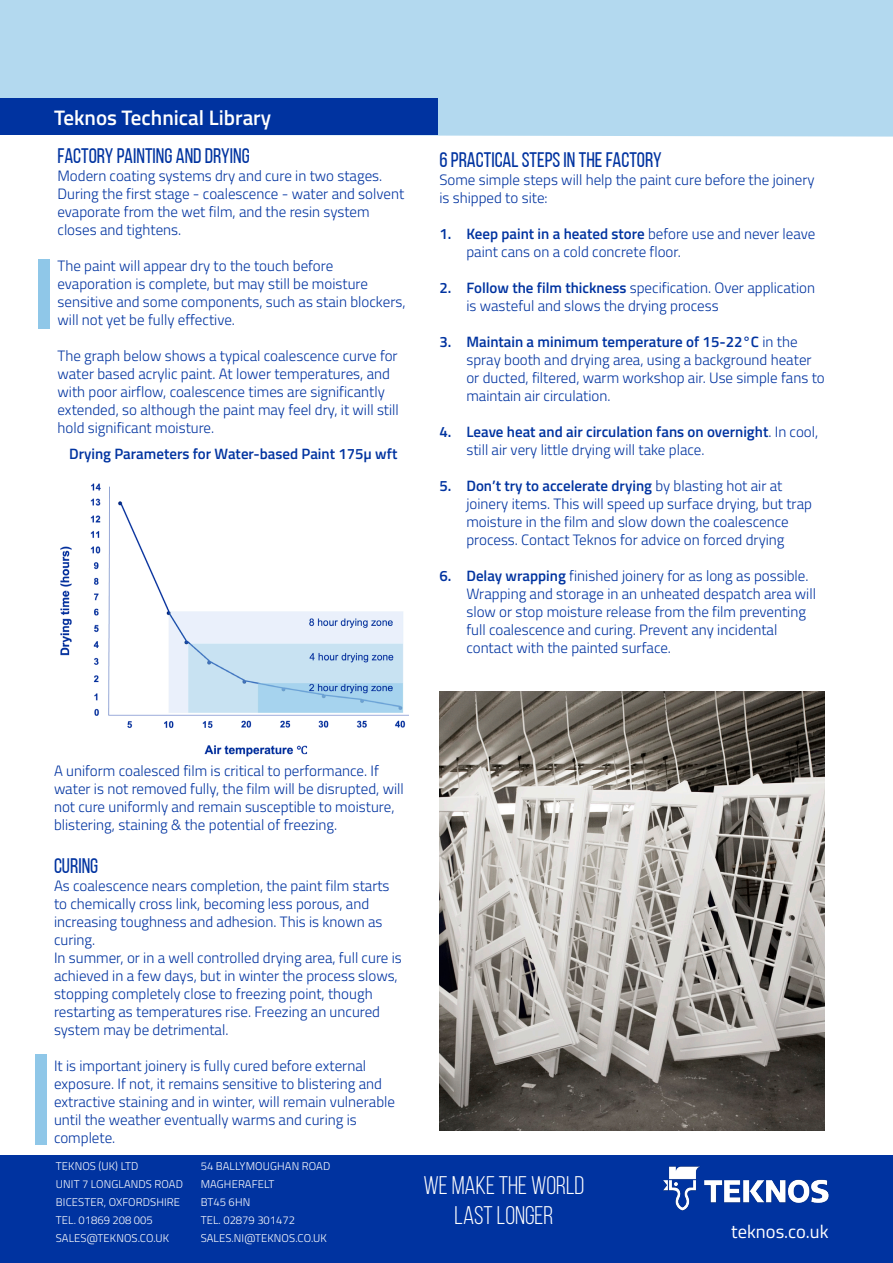
<style>
.page{position:relative;width:893px;height:1263px;background:#fff}
.page>*{position:absolute;margin:0;border:0;box-sizing:border-box;transform-origin:0 0}
.t1{font:25.5px "Bebas Neue";color:#fff}
.t2{font:21px "Bebas Neue";color:#0033a0}
.t3{font:600 21px "Titillium Web";color:#fff}
.t4{font:18.45px "Titillium";color:#fff}
.t5{font:300 15px/18px "Titillium Web";color:#0033a0}
.t6{font:600 15px "Titillium Web";color:#0033a0}
.Caption_text{font:300 11.25px "Titillium Web";letter-spacing:.01em;color:#fff}
.s1{font-weight:600}
</style>
<div class="page">
<div style="left:0;top:0;width:893px;height:137px;background:#b3d9ef"></div>
<div style="left:38px;top:259px;width:12px;height:70px;background:#8fc7e8"></div>
<div style="left:35px;top:1054px;width:11px;height:91px;background:#8fc7e8"></div>
<div style="left:0;top:1155px;width:893px;height:108px;background:#0033a0"></div>
<hr style="left:892px;top:96px;width:1px;height:41px;background:#0033a0">
<div style="left:0;top:98px;width:438px;height:37px;background:#0033a0"></div>
<img style="left:60px;top:483px;width:349px;height:274px">
<img style="left:439px;top:692px;width:386px;height:438px">
<img style="left:663px;top:1166px;width:166px;height:45px">
<p class="t3" style="left:54px;top:102px;width:219px">Teknos Technical Library</p>
<p class="t2" style="left:58px;top:144px;width:194px">FACTORY PAINTING AND DRYING</p>
<p class="t5" style="left:58px;top:166px;width:348px">Modern coating systems dry and cure in two stages.<br>During the first stage - coalescence - water and solvent evaporate from the wet film, and the resin system closes and tightens.</p>
<p class="t5" style="left:58px;top:256px;width:350px">The paint will appear dry to the touch before evaporation is complete, but may still be moisture sensitive and some components, such as stain blockers, will not yet be fully effective.</p>
<p class="t5" style="left:58px;top:346px;width:343px">The graph below shows a typical coalescence curve for water based acrylic paint. At lower temperatures, and with poor airflow, coalescence times are significantly extended, so although the paint may feel dry, it will still hold significant moisture.</p>
<p class="t6" style="left:69px;top:443px;width:330px">Drying Parameters for Water-based Paint 175µ wft</p>
<p class="t2" style="left:439px;top:149px;width:224px">6 PRACTICAL STEPS IN THE FACTORY</p>
<p class="t5" style="left:439px;top:170px;width:377px">Some simple steps will help the paint cure before the joinery is shipped to site:</p>
<p class="t5" style="left:466px;top:224px;width:350px;text-indent:-27px"><span class="s1">1. Keep paint in a heated store</span> before use and never leave paint cans on a cold concrete floor.</p>
<p class="t5" style="left:466px;top:278px;width:350px;text-indent:-27px"><span class="s1">2. Follow the film thickness</span> specification. Over application is wasteful and slows the drying process</p>
<p class="t5" style="left:466px;top:332px;width:360px;text-indent:-27px"><span class="s1">3. Maintain a minimum temperature of 15-22°C</span> in the spray booth and drying area, using a background heater or ducted, filtered, warm workshop air. Use simple fans to maintain air circulation.</p>
<p class="t5" style="left:466px;top:422px;width:353px;text-indent:-27px"><span class="s1">4. Leave heat and air circulation fans on overnight</span>. In cool, still air very little drying will take place.</p>
<p class="t5" style="left:466px;top:476px;width:347px;text-indent:-27px"><span class="s1">5. Don’t try to accelerate drying</span> by blasting hot air at joinery items. This will speed up surface drying, but trap moisture in the film and slow down the coalescence process. Contact Teknos for advice on forced drying</p>
<p class="t5" style="left:466px;top:566px;width:351px;text-indent:-27px"><span class="s1">6. Delay wrapping</span> finished joinery for as long as possible.<br>Wrapping and storage in an unheated despatch area will slow or stop moisture release from the film preventing full coalescence and curing. Prevent any incidental contact with the painted surface.</p>
<p class="t5" style="left:54px;top:761px;width:351px">A uniform coalesced film is critical to performance. If water is not removed fully, the film will be disrupted, will not cure uniformly and remain susceptible to moisture, blistering, staining &amp; the potential of freezing.</p>
<p class="t2" style="left:54px;top:854px;width:46px">CURING</p>
<p class="t5" style="left:54px;top:876px;width:337px">As coalescence nears completion, the paint film starts to chemically cross link, becoming less porous, and increasing toughness and adhesion. This is known as curing.</p>
<p class="t5" style="left:54px;top:948px;width:349px">In summer, or in a well controlled drying area, full cure is achieved in a few days, but in winter the process slows, stopping completely close to freezing point, though restarting as temperatures rise. Freezing an uncured system may be detrimental.</p>
<p class="t5" style="left:54px;top:1056px;width:343px">It is important joinery is fully cured before external exposure. If not, it remains sensitive to blistering and extractive staining and in winter, will remain vulnerable until the weather eventually warms and curing is complete.</p>
<p class="Caption_text" style="left:56px;top:1158px;width:84px">TEKNOS (UK) LTD</p>
<p class="Caption_text" style="left:56px;top:1176px;width:129px">UNIT 7 LONGLANDS ROAD</p>
<p class="Caption_text" style="left:56px;top:1194px;width:126px">BICESTER, OXFORDSHIRE</p>
<p class="Caption_text" style="left:56px;top:1212px;width:98px">TEL. 01869 208 005</p>
<p class="Caption_text" style="left:56px;top:1230px;width:115px">SALES@TEKNOS.CO.UK</p>
<p class="Caption_text" style="left:201px;top:1158px;width:131px">54 BALLYMOUGHAN ROAD</p>
<p class="Caption_text" style="left:201px;top:1176px;width:75px">MAGHERAFELT</p>
<p class="Caption_text" style="left:201px;top:1194px;width:51px">BT45 6HN</p>
<p class="Caption_text" style="left:201px;top:1212px;width:96px">TEL. 02879 301472</p>
<p class="Caption_text" style="left:201px;top:1230px;width:128px">SALES.NI@TEKNOS.CO.UK</p>
<p class="t1" style="left:423px;top:1171px;width:162px">WE MAKE THE WORLD</p>
<p class="t1" style="left:454px;top:1202px;width:100px">LAST LONGER</p>
<p class="t4" style="left:731px;top:1218px;width:99px">teknos.co.uk</p>
</div>
